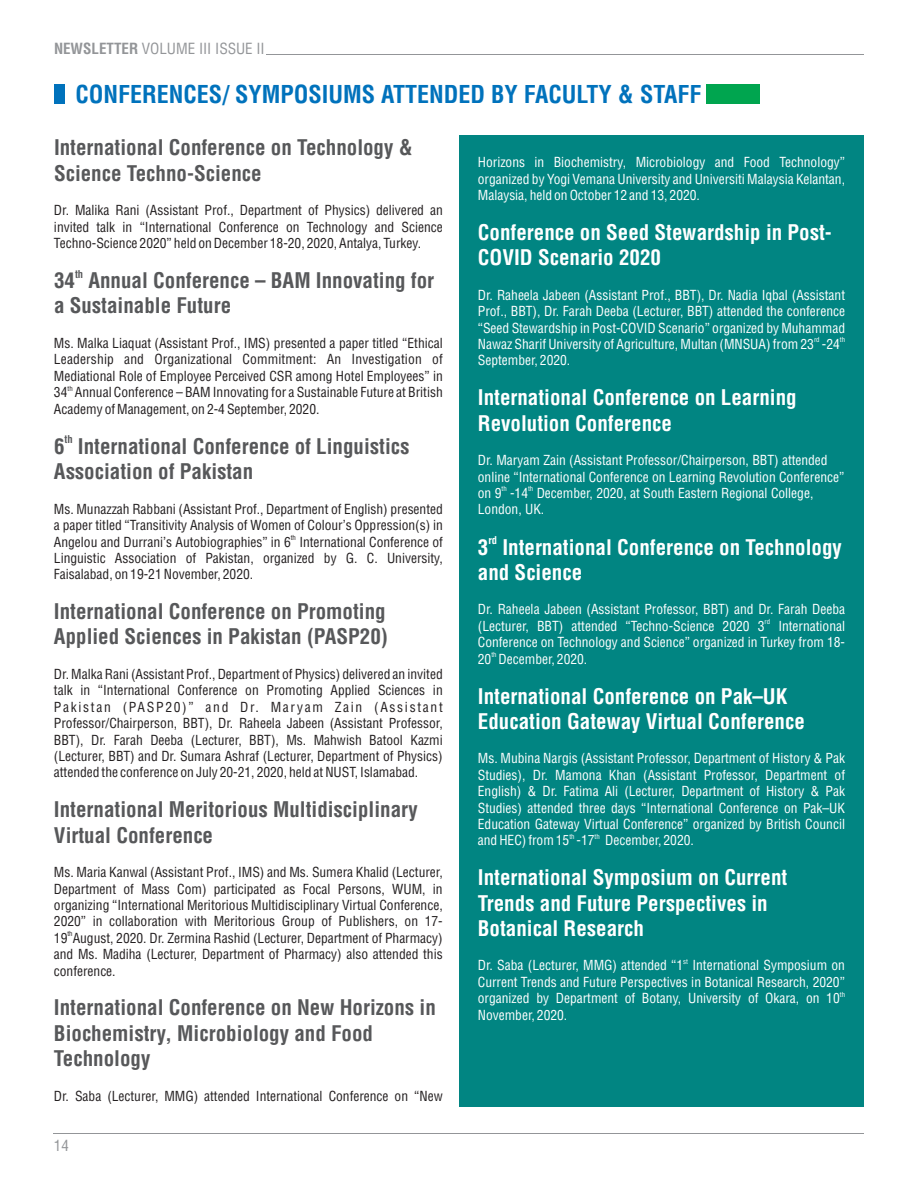
<style>
.page{position:relative;width:918px;height:1188px;background:#fff}
.page>*{position:absolute;margin:0;border:0;box-sizing:border-box;transform-origin:0 0}
.t1{font:700 24px "Switzerland Condensed";color:#0072bc}
.t2{font:700 21px/25.2px "Switzerland Condensed";color:#57585a}
.t3{font:700 21px/25.2px "Switzerland Condensed";color:#fff}
.t4{font:15px "Switzerland Condensed";color:#939598}
.t5{font:13.5px/16.4px "Switzerland Condensed";color:#231f20;text-align:justify}
.t6{font:13.5px/16.4px "Switzerland Condensed";color:#fff}
.t7{font:700 10.5px "Switzerland Condensed";color:#57585a}
.t8{font:700 10.5px "Switzerland Condensed";color:#fff}
.t9{font:6.75px "Switzerland Condensed";color:#fff}
.t10{font:6.75px "Switzerland Condensed";color:#231f20}
.s1{font-weight:700}
</style>
<div class="page">
<div style="left:459px;top:135px;width:405px;height:972px;background:#018582"></div>
<hr style="left:54px;top:1134px;width:810px;height:1px;background:#939598">
<div style="left:54px;top:85px;width:11px;height:19px;background:#0072bc"></div>
<div style="left:706px;top:85px;width:54px;height:19px;background:#00a54f"></div>
<hr style="left:267px;top:54px;width:597px;height:1px;background:#939598">
<p class="t4" style="left:54px;top:39px;width:212px"><span class="s1">NEWSLETTER</span> VOLUME III ISSUE II</p>
<h1 class="t1" style="left:76px;top:80px;width:627px">CONFERENCES/ SYMPOSIUMS ATTENDED BY FACULTY &amp; STAFF</h1>
<h2 class="t2" style="left:54px;top:138px;width:360px">International Conference on Technology &amp;<br>Science Techno-Science</h2>
<p class="t6" style="left:478px;top:156px;width:369px;text-align:justify">Horizons in Biochemistry, Microbiology and Food Technology” organized by Yogi Vemana University and Universiti Malaysia Kelantan, Malaysia, held on October 12 and 13, 2020.</p>
<h2 class="t3" style="left:478px;top:222px;width:355px">Conference on Seed Stewardship in Post-<br>COVID Scenario 2020</h2>
<p class="t6" style="left:478px;top:288px;width:369px;text-align:justify">Dr. Raheela Jabeen (Assistant Prof., BBT), Dr. Nadia Iqbal (Assistant Prof., BBT), Dr. Farah Deeba (Lecturer, BBT) attended the conference “Seed Stewardship in Post-COVID Scenario” organized by Muhammad</p>
<p class="t9" style="left:814px;top:336px;width:7px">rd</p>
<p class="t9" style="left:840px;top:336px;width:7px">th</p>
<p class="t6" style="left:478px;top:338px;width:363px">Nawaz Sharif University of Agriculture, Multan (MNSUA) from 23 -24<br>September, 2020.</p>
<h2 class="t3" style="left:478px;top:388px;width:320px">International Conference on Learning<br>Revolution Conference</h2>
<p class="t6" style="left:478px;top:454px;width:368px">Dr. Maryam Zain (Assistant Professor/Chairperson, BBT) attended online “International Conference on Learning Revolution Conference”</p>
<p class="t9" style="left:502px;top:485px;width:7px">th</p>
<p class="t9" style="left:528px;top:485px;width:7px">th</p>
<p class="t6" style="left:478px;top:487px;width:337px">on 9 -14 December, 2020, at South Eastern Regional College,<br>London, UK.</p>
<p class="t8" style="left:488px;top:534px;width:10px">rd</p>
<p class="t5" style="left:54px;top:204px;width:390px">Dr. Malika Rani (Assistant Prof., Department of Physics) delivered an invited talk in “International Conference on Technology and Science Techno-Science 2020” held on December 18-20, 2020, Antalya, Turkey.</p>
<p class="t7" style="left:75px;top:267px;width:10px">th</p>
<h2 class="t2" style="left:54px;top:271px;width:382px">34 Annual Conference – BAM Innovating for a Sustainable Future</h2>
<p class="t5" style="left:54px;top:337px;width:390px">Ms. Malka Liaquat (Assistant Prof., IMS) presented a paper titled “Ethical Leadership and Organizational Commitment: An Investigation of Mediational Role of Employee Perceived CSR among Hotel Employees” in</p>
<p class="t10" style="left:67px;top:384px;width:7px">th</p>
<p class="t5" style="left:54px;top:386px;width:390px">34 Annual Conference – BAM Innovating for a Sustainable Future at British<br>Academy of Management, on 2-4 September, 2020.</p>
<p class="t7" style="left:64px;top:433px;width:10px">th</p>
<h2 class="t2" style="left:54px;top:436px;width:357px">6 International Conference of Linguistics<br>Association of Pakistan</h2>
<p class="t5" style="left:54px;top:502px;width:390px">Ms. Munazzah Rabbani (Assistant Prof., Department of English) presented a paper titled “Transitivity Analysis of Women of Colour's Oppression(s) in</p>
<p class="t10" style="left:291px;top:533px;width:7px">th</p>
<p class="t5" style="left:54px;top:535px;width:390px">Angelou and Durrani's Autobiographies” in 6 International Conference of Linguistic Association of Pakistan, organized by G. C. University, Faisalabad, on 19-21 November, 2020.</p>
<h2 class="t3" style="left:478px;top:537px;width:365px">3 International Conference on Technology and Science</h2>
<p class="t6" style="left:478px;top:603px;width:369px">Dr. Raheela Jabeen (Assistant Professor, BBT) and Dr. Farah Deeba</p>
<p class="t9" style="left:765px;top:617px;width:7px">rd</p>
<p class="t6" style="left:478px;top:619px;width:369px">(Lecturer, BBT) attended “Techno-Science 2020 3 International<br>Conference on Technology and Science” organized in Turkey from 18-</p>
<p class="t9" style="left:491px;top:650px;width:7px">th</p>
<p class="t6" style="left:478px;top:652px;width:111px">20 December, 2020.</p>
<h2 class="t3" style="left:478px;top:686px;width:329px">International Conference on Pak–UK<br>Education Gateway Virtual Conference</h2>
<p class="t6" style="left:478px;top:752px;width:369px;text-align:justify">Ms. Mubina Nargis (Assistant Professor, Department of History &amp; Pak Studies), Dr. Mamona Khan (Assistant Professor, Department of English) &amp; Dr. Fatima Ali (Lecturer, Department of History &amp; Pak Studies) attended three days “International Conference on Pak–UK Education Gateway Virtual Conference” organized by British Council</p>
<p class="t9" style="left:569px;top:832px;width:7px">th</p>
<p class="t9" style="left:595px;top:832px;width:7px">th</p>
<p class="t6" style="left:478px;top:834px;width:218px">and HEC) from 15 -17 December, 2020.</p>
<h2 class="t3" style="left:478px;top:868px;width:311px">International Symposium on Current<br>Trends and Future Perspectives in<br>Botanical Research</h2>
<p class="t9" style="left:683px;top:957px;width:6px">st</p>
<p class="t6" style="left:478px;top:959px;width:369px">Dr. Saba (Lecturer, MMG) attended “1 International Symposium on<br>Current Trends and Future Perspectives in Botanical Research, 2020”</p>
<p class="t9" style="left:840px;top:990px;width:7px">th</p>
<p class="t6" style="left:478px;top:992px;width:363px">organized by Department of Botany, University of Okara, on 10<br>November, 2020.</p>
<h2 class="t2" style="left:54px;top:602px;width:335px">International Conference on Promoting<br>Applied Sciences in Pakistan (PASP20)</h2>
<p class="t5" style="left:54px;top:668px;width:390px">Dr. Malka Rani (Assistant Prof., Department of Physics) delivered an invited talk in “International Conference on Promoting Applied Sciences in Pakistan (PASP20)” and Dr. Maryam Zain (Assistant Professor/Chairperson, BBT), Dr. Raheela Jabeen (Assistant Professor, BBT), Dr. Farah Deeba (Lecturer, BBT), Ms. Mahwish Batool Kazmi (Lecturer, BBT) and Dr. Sumara Ashraf (Lecturer, Department of Physics) attended the conference on July 20-21, 2020, held at NUST, Islamabad.</p>
<h2 class="t2" style="left:54px;top:800px;width:365px">International Meritorious Multidisciplinary<br>Virtual Conference</h2>
<p class="t5" style="left:54px;top:866px;width:390px">Ms. Maria Kanwal (Assistant Prof., IMS) and Ms. Sumera Khalid (Lecturer, Department of Mass Com) participated as Focal Persons, WUM, in organizing “International Meritorious Multidisciplinary Virtual Conference, 2020” in collaboration with Meritorious Group of Publishers, on 17-</p>
<p class="t10" style="left:67px;top:929px;width:7px">th</p>
<p class="t5" style="left:54px;top:931px;width:390px">19 August, 2020. Dr. Zermina Rashid (Lecturer, Department of Pharmacy) and Ms. Madiha (Lecturer, Department of Pharmacy) also attended this conference.</p>
<h2 class="t2" style="left:54px;top:998px;width:383px">International Conference on New Horizons in<br>Biochemistry, Microbiology and Food<br>Technology</h2>
<p class="t5" style="left:54px;top:1089px;width:390px">Dr. Saba (Lecturer, MMG) attended International Conference on “New</p>
<p class="t4" style="left:54px;top:1136px;width:16px">14</p>
</div>
